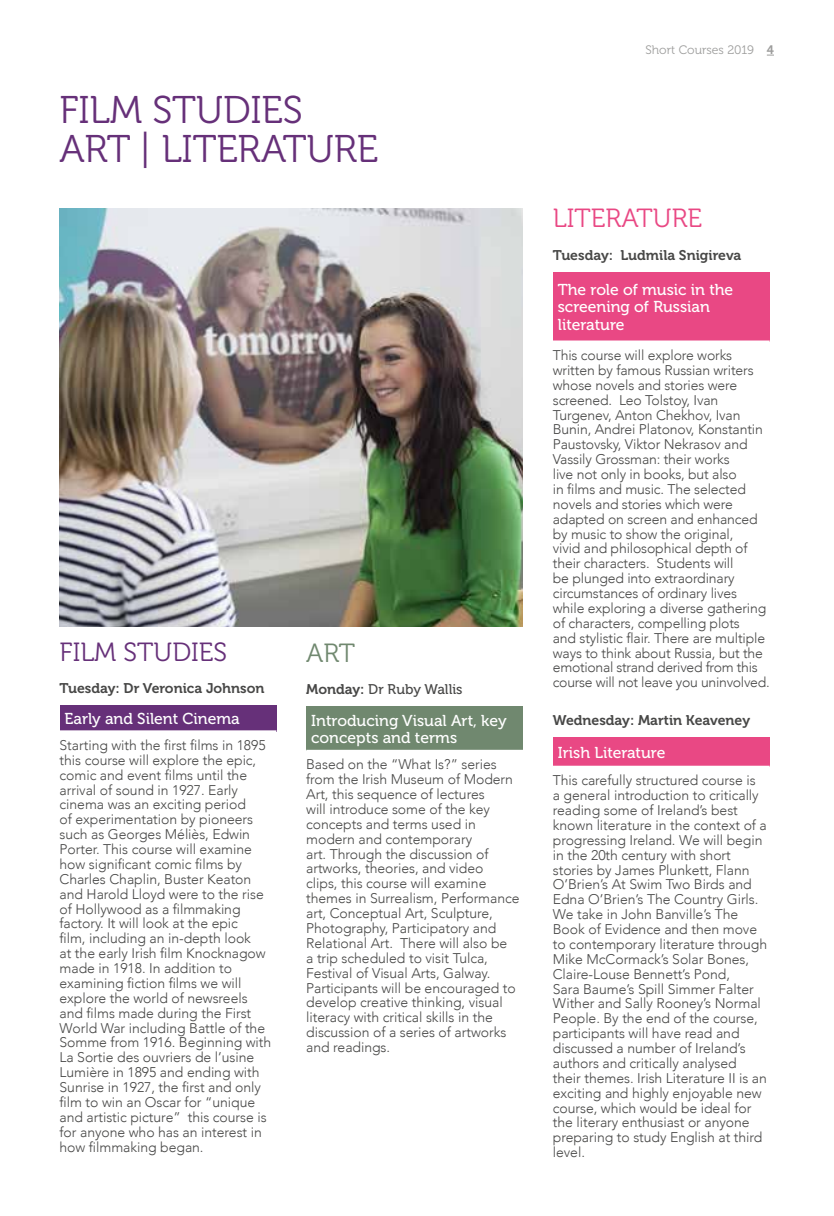
<style>
.page{position:relative;width:834px;height:1216px;background:#fff}
.page>*{position:absolute;margin:0;border:0;box-sizing:border-box;transform-origin:0 0}
.t1{font:38.5px/38.5px "Museo 300";letter-spacing:-.005em;color:#663079}
.t2{font:26.25px "Museo 300";color:#663079}
.t3{font:26.25px "Museo 300";color:#e94884}
.t4{font:26.25px "Museo 300";color:#70886f}
.t5{font:15.75px/17.5px "Museo 500";color:#fff}
.t6{font:300 14px/14.9px "Avenir";letter-spacing:-.005em;color:#474746}
.t7{font:14px "Museo 700";color:#474746}
.t8{font:14px "Museo 500";color:#474746}
.t9{font:12.25px "Museo 300";color:#9d9d9c}
.s1{font-family:"Museo 700"}
</style>
<div class="page">
<div style="left:60px;top:705px;width:216px;height:26px;background:#663079"></div>
<hr style="left:60px;top:730px;width:216px;height:2px;background:#fff">
<div style="left:306px;top:706px;width:217px;height:44px;background:#70886f"></div>
<hr style="left:306px;top:749px;width:217px;height:2px;background:#fff">
<div style="left:552px;top:272px;width:217px;height:69px;background:#e94884"></div>
<hr style="left:552px;top:340px;width:217px;height:2px;background:#fff">
<div style="left:552px;top:736px;width:217px;height:30px;background:#e94884"></div>
<hr style="left:552px;top:765px;width:217px;height:2px;background:#fff">
<img style="left:60px;top:209px;width:462px;height:417px">
<h1 class="t1" style="left:60px;top:91px;width:320px">FILM STUDIES<br>ART | LITERATURE</h1>
<h2 class="t2" style="left:60px;top:637px;width:169px">FILM STUDIES</h2>
<p class="t7" style="left:60px;top:680px;width:206px">Tuesday: Dr Veronica Johnson</p>
<p class="t5" style="left:64px;top:710px;width:177px">Early and Silent Cinema</p>
<p class="t6" style="left:60px;top:737px;width:213px">Starting with the first films in 1895 this course will explore the epic, comic and event films until the arrival of sound in 1927. Early cinema was an exciting period<br>of experimentation by pioneers such as Georges Méliès, Edwin<br>Porter. This course will examine how significant comic films by<br>Charles Chaplin, Buster Keaton and Harold Lloyd were to the rise of Hollywood as a filmmaking factory. It will look at the epic<br>film, including an in-depth look<br>at the early Irish film Knocknagow made in 1918. In addition to examining fiction films we will explore the world of newsreels and films made during the First<br>World War including Battle of the<br>Somme from 1916. Beginning with<br>La Sortie des ouvriers de l’usine<br>Lumière in 1895 and ending with<br>Sunrise in 1927, the first and only film to win an Oscar for “unique and artistic picture” this course is for anyone who has an interest in how filmmaking began.</p>
<h2 class="t4" style="left:306px;top:638px;width:50px">ART</h2>
<p class="t8" style="left:306px;top:681px;width:158px"><span class="s1">Monday:</span> Dr Ruby Wallis</p>
<p class="t5" style="left:311px;top:711px;width:197px">Introducing Visual Art, key concepts and terms</p>
<p class="t6" style="left:306px;top:757px;width:215px">Based on the “What Is?” series from the Irish Museum of Modern<br>Art, this sequence of lectures<br>will introduce some of the key concepts and terms used in modern and contemporary<br>art. Through the discussion of artworks, theories, and video<br>clips, this course will examine themes in Surrealism, Performance art, Conceptual Art, Sculpture,<br>Photography, Participatory and<br>Relational Art. There will also be<br>a trip scheduled to visit Tulca,<br>Festival of Visual Arts, Galway.<br>Participants will be encouraged to develop creative thinking, visual literacy with critical skills in the discussion of a series of artworks and readings.</p>
<p class="t9" style="left:645px;top:43px;width:130px">Short Courses 2019 <span class="s1">4</span></p>
<h2 class="t3" style="left:552px;top:204px;width:151px">LITERATURE</h2>
<p class="t7" style="left:552px;top:247px;width:190px">Tuesday: Ludmila Snigireva</p>
<p class="t5" style="left:557px;top:281px;width:177px">The role of music in the screening of Russian literature</p>
<p class="t6" style="left:552px;top:348px;width:218px">This course will explore works written by famous Russian writers whose novels and stories were screened. Leo Tolstoy, Ivan<br>Turgenev, Anton Chekhov, Ivan<br>Bunin, Andrei Platonov, Konstantin<br>Paustovsky, Viktor Nekrasov and<br>Vassily Grossman: their works<br>live not only in books, but also<br>in films and music. The selected novels and stories which were adapted on screen and enhanced by music to show the original,<br>vivid and philosophical depth of their characters. Students will<br>be plunged into extraordinary circumstances of ordinary lives while exploring a diverse gathering of characters, compelling plots<br>and stylistic flair. There are multiple ways to think about Russia, but the emotional strand derived from this course will not leave you uninvolved.</p>
<p class="t7" style="left:552px;top:712px;width:199px">Wednesday: Martin Keaveney</p>
<p class="t5" style="left:557px;top:743px;width:109px">Irish Literature</p>
<p class="t6" style="left:552px;top:773px;width:216px">This carefully structured course is<br>a general introduction to critically reading some of Ireland’s best known literature in the context of a progressing Ireland. We will begin in the 20th century with short stories by James Plunkett, Flann<br>O’Brien’s At Swim Two Birds and<br>Edna O’Brien’s The Country Girls.<br>We take in John Banville’s The<br>Book of Evidence and then move to contemporary literature through<br>Mike McCormack’s Solar Bones,<br>Claire-Louse Bennett’s Pond,<br>Sara Baume’s Spill Simmer Falter<br>Wither and Sally Rooney’s Normal<br>People. By the end of the course, participants will have read and discussed a number of Ireland’s authors and critically analysed their themes. Irish Literature II is an exciting and highly enjoyable new course, which would be ideal for the literary enthusiast or anyone preparing to study English at third level.</p>
</div>
